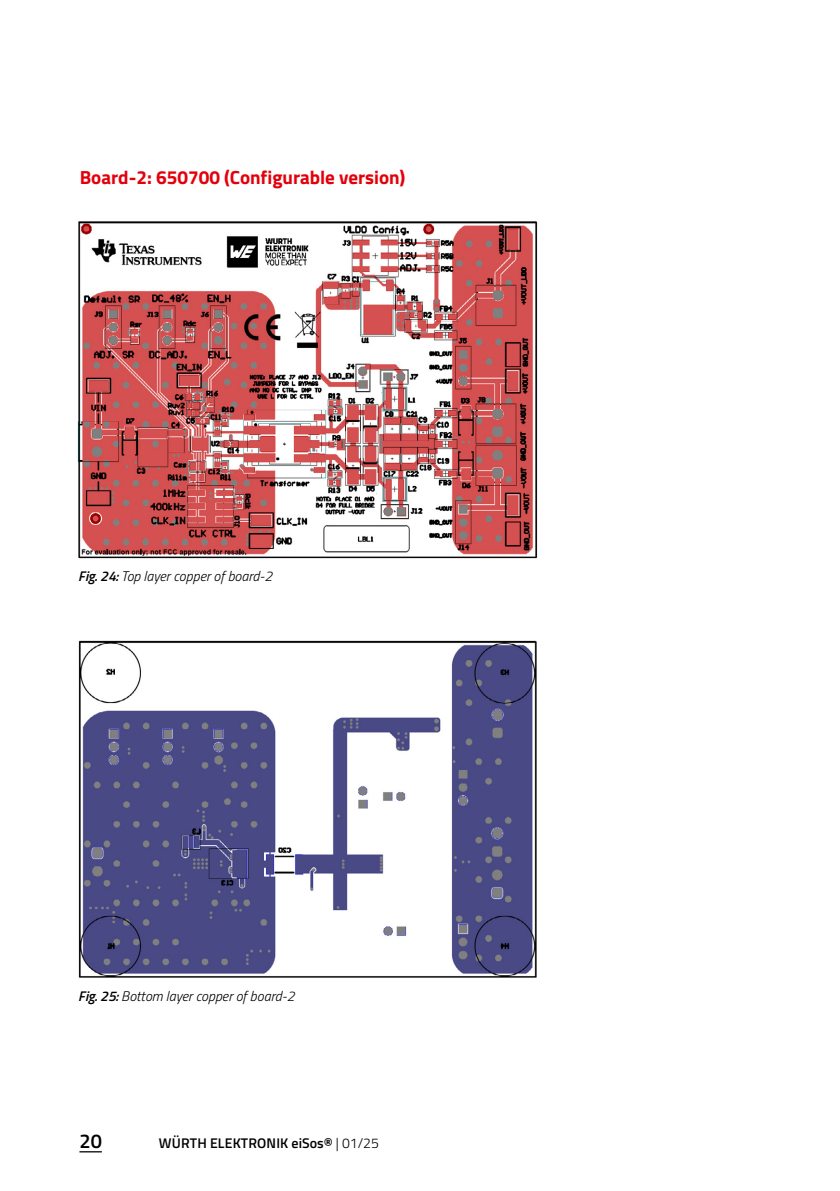
<style>
.page{position:relative;width:840px;height:1191px;background:#fff}
.page>*{position:absolute;margin:0;border:0;box-sizing:border-box;transform-origin:0 0}
.t1{font:600 20px "Titillium";color:#000}
.t2{font:700 19px "Titillium";color:#e3000b}
.t3{font:italic 300 14px "Titillium";color:#000}
.t4{font:600 14px "Titillium";letter-spacing:.01em;color:#000}
.s1{font-weight:600}
.s2{font-weight:300}
</style>
<div class="page">
<svg style="left:79px;top:1151px;width:23px;height:1px"></svg>
<img style="left:77px;top:221px;width:461px;height:338px">
<img style="left:78px;top:640px;width:459px;height:338px">
<p class="t2" style="left:80px;top:163px;width:327px">Board-2: 650700 (Configurable version)</p>
<p class="t3" style="left:78px;top:566px;width:195px"><span class="s1">Fig. 24:</span> Top layer copper of board-2</p>
<p class="t3" style="left:78px;top:986px;width:218px"><span class="s1">Fig. 25:</span> Bottom layer copper of board-2</p>
<h1 class="t1" style="left:79px;top:1126px;width:24px">20</h1>
<p class="t4" style="left:159px;top:1133px;width:221px">WÜRTH ELEKTRONIK eiSos® <span class="s2">| 01/25</span></p>
</div>
